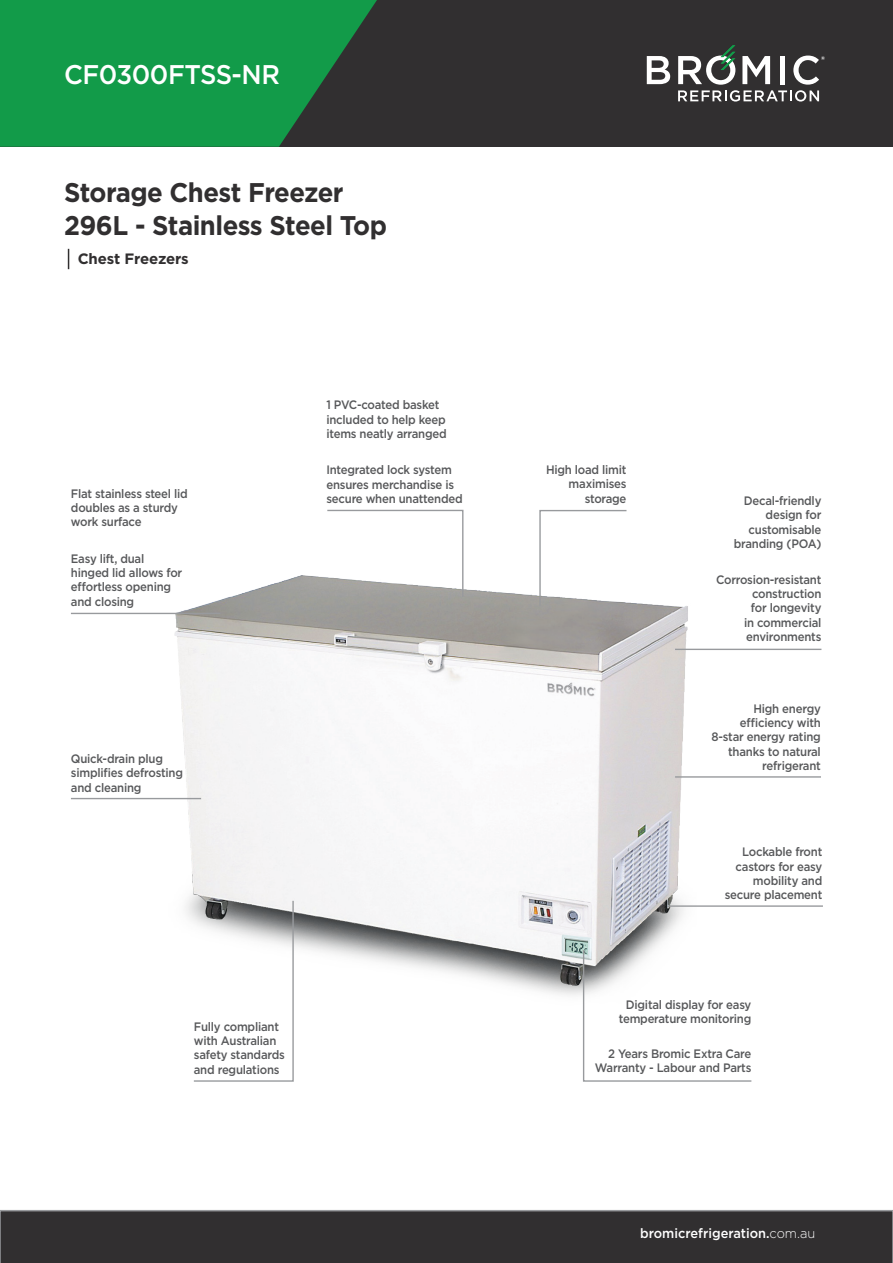
<style>
.page{position:relative;width:893px;height:1263px;background:#fff}
.page>*{position:absolute;margin:0;border:0;box-sizing:border-box;transform-origin:0 0}
.t1{font:700 27px/33px "Gotham";letter-spacing:-.02em;color:#312f30;scale:.95 1}
.t2{font:500 27px "Gotham";letter-spacing:-.02em;color:#fff;scale:.95 1}
.t3{font:700 15px "Gotham";letter-spacing:-.01em;color:#312f30}
.t4{font:500 13.5px "Gotham";color:#fff;scale:.95 1}
.t5{font:500 12.3px/14.4px "Gotham";letter-spacing:-.02em;color:#57585a;text-align:right;scale:.93 1}
.s1{font-weight:300}
</style>
<div class="page">
<div style="left:0;top:0;width:893px;height:147px;background:#312f30"></div>
<svg style="left:0;top:0;width:377px;height:147px;background:#158e46"></svg>
<div style="left:0;top:1210px;width:893px;height:53px;background:#312f30"></div>
<svg style="left:647px;top:56px;width:23px;height:28px"></svg>
<svg style="left:678px;top:45px;width:147px;height:57px"></svg>
<svg style="left:68px;top:249px;width:1px;height:20px"></svg>
<img style="left:169px;top:575px;width:527px;height:420px">
<svg style="left:192px;top:899px;width:102px;height:183px"></svg>
<svg style="left:582px;top:949px;width:170px;height:133px"></svg>
<svg style="left:326px;top:509px;width:138px;height:89px"></svg>
<hr style="left:675px;top:776px;width:146px;height:2px;background:#989a9d">
<svg style="left:539px;top:510px;width:89px;height:97px"></svg>
<hr style="left:667px;top:905px;width:156px;height:2px;background:#989a9d">
<hr style="left:675px;top:649px;width:146px;height:1px;background:#989a9d">
<hr style="left:71px;top:798px;width:130px;height:1px;background:#989a9d">
<hr style="left:71px;top:613px;width:149px;height:1px;background:#989a9d">
<h1 class="t2" style="left:64px;top:57px;width:229px">CF0300FTSS-NR</h1>
<h1 class="t1" style="left:64px;top:176px;width:342px">Storage Chest Freezer<br>296L - Stainless Steel Top</h1>
<p class="t3" style="left:78px;top:249px;width:113px">Chest Freezers</p>
<p class="t5" style="left:71px;top:486px;width:127px;text-align:left">Flat stainless steel lid doubles as a sturdy work surface</p>
<p class="t5" style="left:71px;top:551px;width:121px;text-align:left">Easy lift, dual hinged lid allows for effortless opening and closing</p>
<p class="t5" style="left:71px;top:751px;width:122px;text-align:left">Quick-drain plug simplifies defrosting and cleaning</p>
<p class="t5" style="left:326px;top:398px;width:131px;text-align:left">1 PVC-coated basket included to help keep items neatly arranged</p>
<p class="t5" style="left:326px;top:463px;width:148px;text-align:left">Integrated lock system ensures merchandise is secure when unattended</p>
<p class="t5" style="left:194px;top:1019px;width:99px;text-align:left">Fully compliant with Australian safety standards and regulations</p>
<p class="t5" style="left:546px;top:462px;width:88px">High load limit maximises storage</p>
<p class="t5" style="left:734px;top:493px;width:96px">Decal-friendly design for customisable branding (POA)</p>
<p class="t5" style="left:716px;top:572px;width:115px">Corrosion-resistant construction<br>for longevity<br>in commercial environments</p>
<p class="t5" style="left:711px;top:701px;width:119px">High energy efficiency with<br>8-star energy rating thanks to natural refrigerant</p>
<p class="t5" style="left:725px;top:844px;width:106px">Lockable front castors for easy mobility and secure placement</p>
<p class="t5" style="left:619px;top:997px;width:144px;text-align:center">Digital display for easy temperature monitoring</p>
<p class="t5" style="left:595px;top:1046px;width:170px">2 Years Bromic Extra Care<br>Warranty - Labour and Parts</p>
<p class="t4" style="left:640px;top:1224px;width:186px">bromicrefrigeration.<span class="s1">com.au</span></p>
</div>
